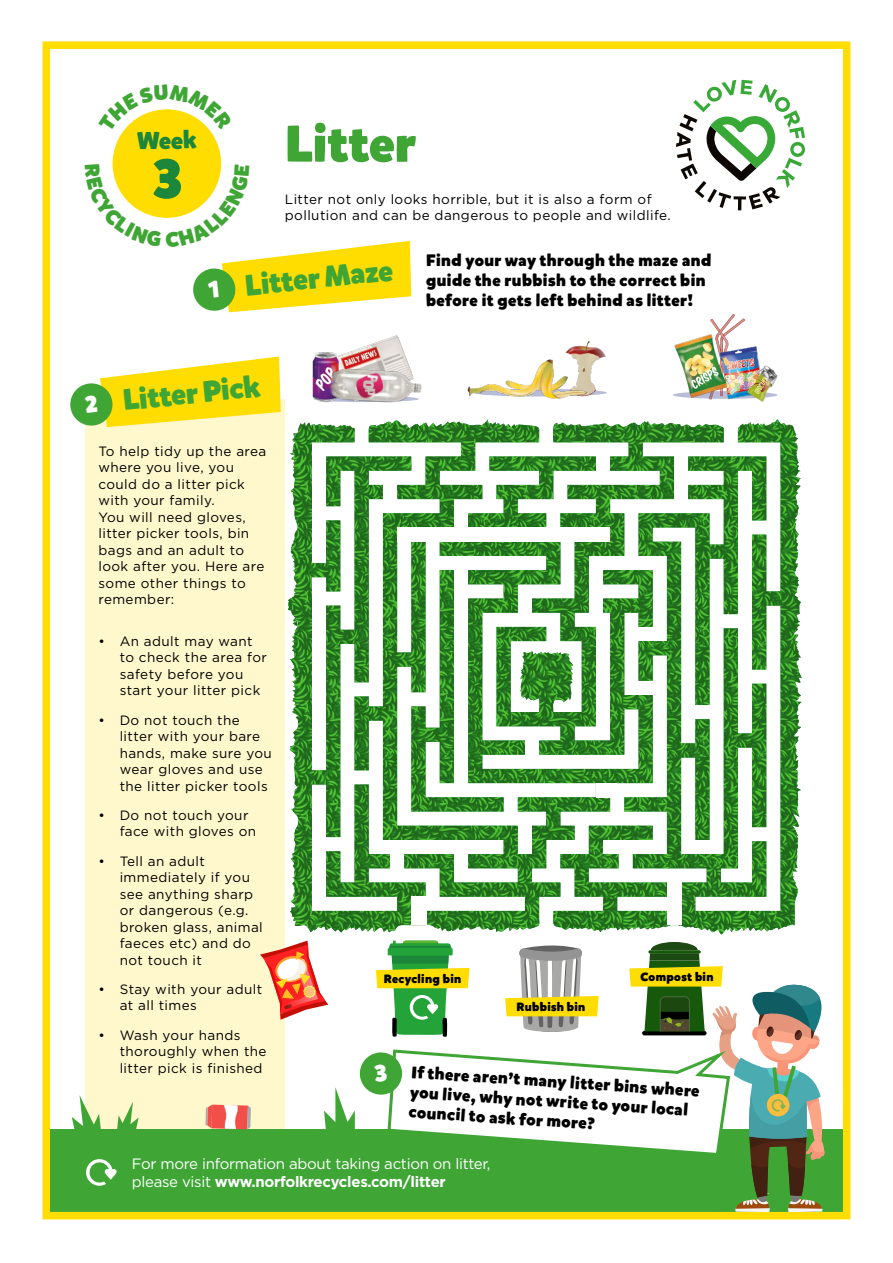
<style>
.page{position:relative;width:893px;height:1263px;background:#fff}
.page>*{position:absolute;margin:0;border:0;box-sizing:border-box;transform-origin:0 0}
.t1{font:900 51px "Mikado";color:#3fa535}
.t2{font:900 29.25px "Mikado";color:#3fa535}
.t3{font:900 24px "Mikado";color:#1c873b}
.t4{font:900 16.5px/19.8px "Mikado";letter-spacing:.03em;color:#000}
.t5{font:15px/18px "Gotham";letter-spacing:-.02em;color:#fff}
.t6{font:13.5px/16.5px "Gotham";letter-spacing:.03em;color:#000}
.t7{font:900 12px "Mikado";letter-spacing:.03em;color:#000}
.s1{font-weight:700}
</style>
<div class="page">
<div style="left:85px;top:399px;width:199px;height:736px;background:#fff8cd"></div>
<svg style="left:676px;top:80px;width:129px;height:130px"></svg>
<div style="left:47px;top:1129px;width:799px;height:87px;background:#3fa535"></div>
<svg style="left:86px;top:1159px;width:31px;height:27px"></svg>
<div style="left:113px;top:109px;width:108px;height:109px;background:#fd0;border-radius:50%"></div>
<div style="left:650px;top:172px;width:33px;height:34px;background:#fff;border-radius:50%"></div>
<img style="left:312px;top:352px;width:25px;height:50px">
<img style="left:337px;top:335px;width:72px;height:30px">
<img style="left:324px;top:365px;width:98px;height:38px">
<img style="left:594px;top:347px;width:13px;height:48px">
<img style="left:467px;top:341px;width:127px;height:58px">
<img style="left:710px;top:314px;width:35px;height:20px">
<img style="left:673px;top:334px;width:55px;height:66px">
<img style="left:720px;top:339px;width:57px;height:63px">
<div style="left:43px;top:41px;width:807px;height:1178px;border:8px solid #fd0"></div>
<svg style="left:288px;top:419px;width:514px;height:515px"></svg>
<img style="left:553px;top:422px;width:227px;height:510px">
<div style="left:667px;top:879px;width:14px;height:46px;background:#fff"></div>
<div style="left:411px;top:896px;width:15px;height:29px;background:#fff"></div>
<div style="left:596px;top:783px;width:21px;height:14px;background:#fff"></div>
<div style="left:397px;top:527px;width:212px;height:15px;background:#fff"></div>
<svg style="left:72px;top:1095px;width:29px;height:34px"></svg>
<svg style="left:117px;top:1102px;width:22px;height:27px"></svg>
<svg style="left:205px;top:1105px;width:46px;height:24px"></svg>
<svg style="left:122px;top:109px;width:89px;height:23px"></svg>
<svg style="left:112px;top:158px;width:299px;height:154px"></svg>
<svg style="left:70px;top:356px;width:211px;height:71px"></svg>
<svg style="left:260px;top:940px;width:584px;height:272px"></svg>
<h3 class="t3" style="left:137px;top:125px;width:61px;rotate:-1deg">Week</h3>
<h1 class="t1" style="left:285px;top:111px;width:133px">Litter</h1>
<p class="t6" style="left:285px;top:191px;width:387px">Litter not only looks horrible, but it is also a form of pollution and can be dangerous to people and wildlife.</p>
<h2 class="t2" style="left:243px;top:267px;width:150px;rotate:-6deg">Litter Maze</h2>
<p class="t4" style="left:426px;top:251px;width:287px">Find your way through the maze and guide the rubbish to the correct bin before it gets left behind as litter!</p>
<h2 class="t2" style="left:121px;top:381px;width:139px;rotate:-6deg">Litter Pick</h2>
<p class="t6" style="left:98px;top:443px;width:169px">To help tidy up the area where you live, you could do a litter pick with your family.<br>You will need gloves, litter picker tools, bin bags and an adult to look after you. Here are some other things to remember:</p>
<p class="t6" style="left:120px;top:633px;width:149px;text-indent:-21px">• An adult may want to check the area for safety before you start your litter pick</p>
<p class="t6" style="left:120px;top:711px;width:154px;text-indent:-21px">• Do not touch the litter with your bare hands, make sure you wear gloves and use the litter picker tools</p>
<p class="t6" style="left:120px;top:807px;width:138px;text-indent:-21px">• Do not touch your face with gloves on</p>
<p class="t6" style="left:120px;top:852px;width:145px;text-indent:-21px">• Tell an adult immediately if you see anything sharp or dangerous (e.g. broken glass, animal faeces etc) and do not touch it</p>
<p class="t6" style="left:120px;top:981px;width:144px;text-indent:-21px">• Stay with your adult at all times</p>
<p class="t6" style="left:120px;top:1026px;width:148px;text-indent:-21px">• Wash your hands thoroughly when the litter pick is finished</p>
<p class="t7" style="left:384px;top:971px;width:79px">Recycling bin</p>
<p class="t7" style="left:516px;top:999px;width:70px">Rubbish bin</p>
<p class="t7" style="left:641px;top:969px;width:74px">Compost bin</p>
<p class="t4" style="left:412px;top:1062px;width:290px;rotate:4deg">If there aren’t many litter bins where you live, why not write to your local council to ask for more?</p>
<p class="t5" style="left:132px;top:1154px;width:360px">For more information about taking action on litter, please visit <span class="s1">www.norfolkrecycles.com/litter</span></p>
</div>
